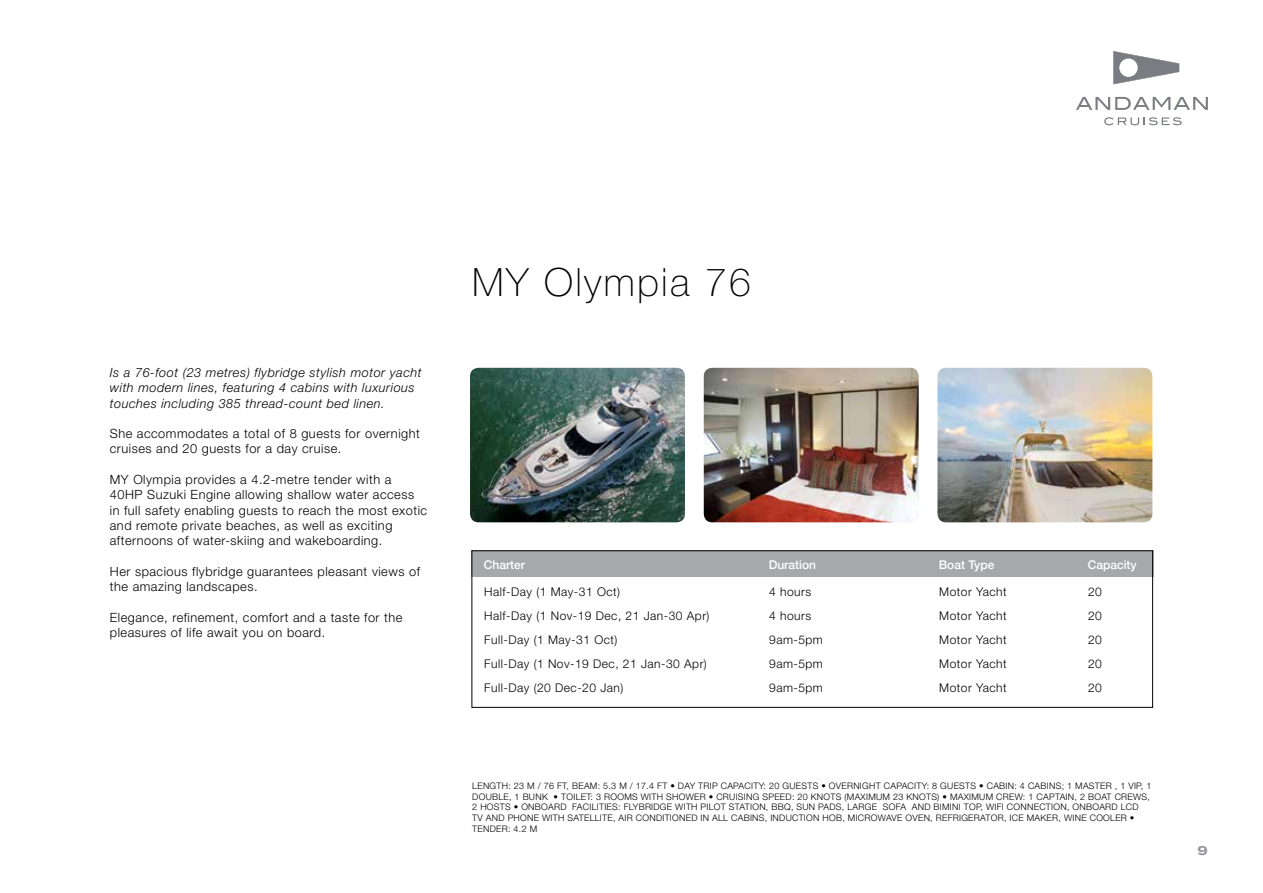
<style>
.page{position:relative;width:1263px;height:893px;background:#fff}
.page>*{position:absolute;margin:0;border:0;box-sizing:border-box;transform-origin:0 0}
.t1{font:100 39px "Helvetica Neue LT Std";letter-spacing:.06em;color:#000}
.t2{font:300 12.75px/15.3px "Helvetica Neue LT Std";letter-spacing:.04em;color:#000}
.t3{font:italic 300 12.75px/15.3px "Helvetica Neue LT Std";letter-spacing:.04em;color:#000}
.t4{font:700 expanded 12.75px "Helvetica Neue LT Std";color:#939598}
.t5{font:300 12px "Helvetica Neue LT Std";letter-spacing:.04em;color:#000}
.t6{font:500 12px "Helvetica Neue";color:#fff}
.t7{font:300 9px/10.8px "Helvetica Neue LT Std";letter-spacing:.03em;color:#000}
</style>
<div class="page">
<svg style="left:1076px;top:97px;width:132px;height:13px"></svg>
<svg style="left:1104px;top:117px;width:78px;height:8px"></svg>
<svg style="left:1113px;top:51px;width:66px;height:33px"></svg>
<div style="left:1119px;top:59px;width:19px;height:18px;background:#fff;border-radius:50%"></div>
<img style="left:470px;top:368px;width:215px;height:154px">
<img style="left:704px;top:368px;width:215px;height:154px">
<img style="left:937px;top:368px;width:215px;height:154px">
<div style="left:471px;top:550px;width:682px;height:26px;background:#a7a8a9"></div>
<div style="left:471px;top:550px;width:682px;height:158px;border:1px solid #000"></div>
<h2 class="t3" style="left:110px;top:365px;width:313px">Is a 76-foot (23 metres) flybridge stylish motor yacht with modern lines, featuring 4 cabins with luxurious touches including 385 thread-count bed linen.</h2>
<h2 class="t2" style="left:110px;top:426px;width:312px">She accommodates a total of 8 guests for overnight cruises and 20 guests for a day cruise.</h2>
<p class="t2" style="left:110px;top:472px;width:319px">MY Olympia provides a 4.2-metre tender with a 40HP Suzuki Engine allowing shallow water access<br>in full safety enabling guests to reach the most exotic and remote private beaches, as well as exciting afternoons of water-skiing and wakeboarding.</p>
<h2 class="t2" style="left:110px;top:563px;width:312px">Her spacious flybridge guarantees pleasant views of the amazing landscapes.</h2>
<h2 class="t2" style="left:110px;top:609px;width:294px">Elegance, refinement, comfort and a taste for the pleasures of life await you on board.</h2>
<h1 class="t1" style="left:472px;top:260px;width:280px">MY Olympia 76</h1>
<h3 class="t6" style="left:484px;top:555px;width:43px">Charter</h3>
<h3 class="t6" style="left:769px;top:555px;width:49px">Duration</h3>
<h3 class="t6" style="left:939px;top:555px;width:57px">Boat Type</h3>
<h3 class="t6" style="left:1088px;top:555px;width:51px">Capacity</h3>
<h3 class="t5" style="left:484px;top:584px;width:137px">Half-Day (1 May-31 Oct)</h3>
<h3 class="t5" style="left:769px;top:584px;width:43px">4 hours</h3>
<h3 class="t5" style="left:939px;top:584px;width:69px">Motor Yacht</h3>
<h3 class="t5" style="left:1088px;top:584px;width:15px">20</h3>
<h3 class="t5" style="left:484px;top:608px;width:227px">Half-Day (1 Nov-19 Dec, 21 Jan-30 Apr)</h3>
<h3 class="t5" style="left:769px;top:608px;width:43px">4 hours</h3>
<h3 class="t5" style="left:939px;top:608px;width:69px">Motor Yacht</h3>
<h3 class="t5" style="left:1088px;top:608px;width:15px">20</h3>
<h3 class="t5" style="left:484px;top:632px;width:135px">Full-Day (1 May-31 Oct)</h3>
<h3 class="t5" style="left:769px;top:632px;width:55px">9am-5pm</h3>
<h3 class="t5" style="left:939px;top:632px;width:69px">Motor Yacht</h3>
<h3 class="t5" style="left:1088px;top:632px;width:15px">20</h3>
<h3 class="t5" style="left:484px;top:656px;width:224px">Full-Day (1 Nov-19 Dec, 21 Jan-30 Apr)</h3>
<h3 class="t5" style="left:769px;top:656px;width:55px">9am-5pm</h3>
<h3 class="t5" style="left:939px;top:656px;width:69px">Motor Yacht</h3>
<h3 class="t5" style="left:1088px;top:656px;width:15px">20</h3>
<h3 class="t5" style="left:484px;top:680px;width:141px">Full-Day (20 Dec-20 Jan)</h3>
<h3 class="t5" style="left:769px;top:680px;width:55px">9am-5pm</h3>
<h3 class="t5" style="left:939px;top:680px;width:69px">Motor Yacht</h3>
<h3 class="t5" style="left:1088px;top:680px;width:15px">20</h3>
<p class="t7" style="left:472px;top:780px;width:681px">LENGTH: 23 M / 76 FT, BEAM: 5.3 M / 17.4 FT • DAY TRIP CAPACITY: 20 GUESTS • OVERNIGHT CAPACITY: 8 GUESTS • CABIN: 4 CABINS; 1 MASTER , 1 VIP, 1<br>DOUBLE, 1 BUNK • TOILET: 3 ROOMS WITH SHOWER • CRUISING SPEED: 20 KNOTS (MAXIMUM 23 KNOTS) • MAXIMUM CREW: 1 CAPTAIN, 2 BOAT CREWS, 2 HOSTS • ONBOARD FACILITIES: FLYBRIDGE WITH PILOT STATION, BBQ, SUN PADS, LARGE SOFA AND BIMINI TOP, WIFI CONNECTION, ONBOARD LCD TV AND PHONE WITH SATELLITE, AIR CONDITIONED IN ALL CABINS, INDUCTION HOB, MICROWAVE OVEN, REFRIGERATOR, ICE MAKER, WINE COOLER • TENDER: 4.2 M</p>
<h2 class="t4" style="left:1197px;top:842px;width:12px">9</h2>
</div>
